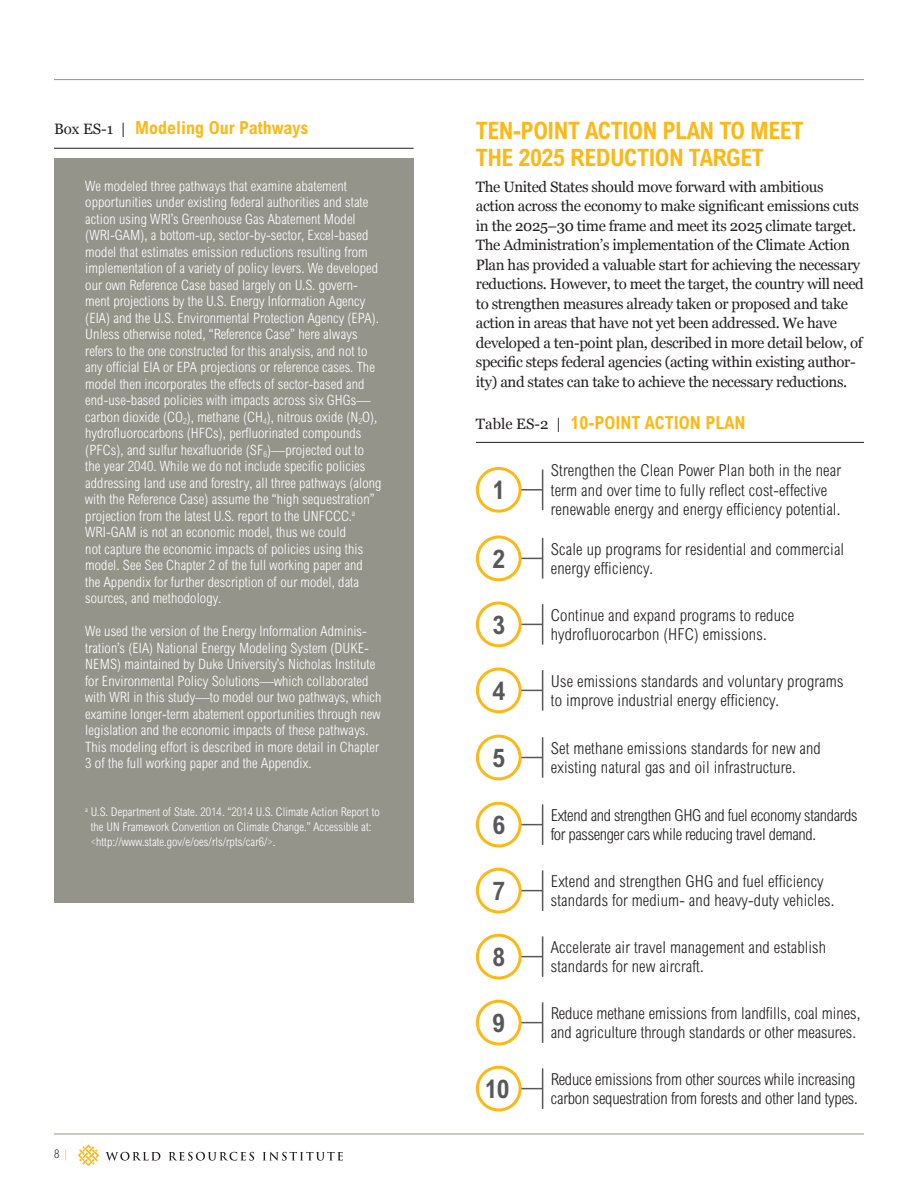
<style>
.page{position:relative;width:918px;height:1188px;background:#fff}
.page>*{position:absolute;margin:0;border:0;box-sizing:border-box;transform-origin:0 0}
.t1{font:700 condensed 25.5px "Arial MT Std";color:#57585a}
.Body_Header{font:700 condensed 24px/27px "Arial MT Std";letter-spacing:-.02em;color:#fcb814}
.WP_Figure_Head{font:700 condensed 18px "Arial MT Std";color:#fcb814}
.WP_Box_Head{font:700 condensed 18px "Arial MT Std";color:#fcb814}
.Body_Copy_2{font:300 condensed 16.5px/19.5px "Arial MT Std";letter-spacing:.01em;color:#231f20}
.Body_Copy_2-2{font:300 condensed 16.5px/19.5px "Arial MT Std";letter-spacing:-.01em;color:#231f20}
.Body_Copy_2-3{font:300 condensed 16.5px/19.5px "Arial MT Std";letter-spacing:-.02em;color:#231f20}
.Body_Copy{font:15px/19.5px "Georgia";letter-spacing:-.025em;color:#231f20}
.WP_Box_Text{font:300 condensed 14.25px/16.5px "Arial MT Std";letter-spacing:.005em;color:#fff}
.WP_Box_Source{font:300 condensed 12px/15px "Arial MT Std";letter-spacing:.005em;color:#fff}
.t2{font:300 condensed 12px "Arial MT Std";color:#231f20}
.s1{font-family:"Georgia";font-weight:400;font-stretch:normal;font-size:15px;color:#231f20}
.s2{color:#fcb814}
</style>
<div class="page">
<hr style="left:54px;top:1134px;width:810px;height:1px;background:#94948a">
<svg style="left:78px;top:1144px;width:21px;height:22px"></svg>
<svg style="left:106px;top:1152px;width:54px;height:9px"></svg>
<svg style="left:169px;top:1152px;width:85px;height:9px"></svg>
<svg style="left:263px;top:1152px;width:80px;height:9px"></svg>
<hr style="left:54px;top:79px;width:810px;height:1px;background:#94948a">
<div style="left:54px;top:158px;width:360px;height:745px;background:#94948a"></div>
<hr style="left:54px;top:148px;width:360px;height:1px;background:#231f20">
<hr style="left:476px;top:442px;width:388px;height:1px;background:#231f20">
<hr style="left:542px;top:470px;width:1px;height:40px;background:#57585a">
<hr style="left:520px;top:489px;width:23px;height:2px;background:#57585a">
<div style="left:476px;top:467px;width:46px;height:46px;border:3px solid #fcb814;border-radius:50%"></div>
<hr style="left:542px;top:538px;width:1px;height:41px;background:#57585a">
<svg style="left:522px;top:558px;width:20px;height:1px"></svg>
<div style="left:476px;top:536px;width:46px;height:45px;border:3px solid #fcb814;border-radius:50%"></div>
<hr style="left:542px;top:604px;width:1px;height:41px;background:#57585a">
<svg style="left:522px;top:624px;width:20px;height:1px"></svg>
<div style="left:476px;top:602px;width:46px;height:45px;border:3px solid #fcb814;border-radius:50%"></div>
<hr style="left:542px;top:670px;width:1px;height:41px;background:#57585a">
<svg style="left:522px;top:690px;width:20px;height:1px"></svg>
<div style="left:476px;top:668px;width:46px;height:45px;border:3px solid #fcb814;border-radius:50%"></div>
<hr style="left:542px;top:737px;width:1px;height:41px;background:#57585a">
<svg style="left:522px;top:757px;width:20px;height:1px"></svg>
<div style="left:476px;top:735px;width:46px;height:45px;border:3px solid #fcb814;border-radius:50%"></div>
<hr style="left:542px;top:804px;width:1px;height:41px;background:#57585a">
<svg style="left:522px;top:824px;width:20px;height:1px"></svg>
<div style="left:476px;top:802px;width:46px;height:46px;border:3px solid #fcb814;border-radius:50%"></div>
<hr style="left:542px;top:870px;width:1px;height:41px;background:#57585a">
<svg style="left:522px;top:890px;width:20px;height:1px"></svg>
<div style="left:476px;top:868px;width:46px;height:46px;border:3px solid #fcb814;border-radius:50%"></div>
<hr style="left:542px;top:936px;width:1px;height:41px;background:#57585a">
<svg style="left:522px;top:956px;width:20px;height:1px"></svg>
<div style="left:476px;top:934px;width:46px;height:46px;border:3px solid #fcb814;border-radius:50%"></div>
<hr style="left:542px;top:1002px;width:1px;height:41px;background:#57585a">
<svg style="left:522px;top:1022px;width:20px;height:1px"></svg>
<div style="left:476px;top:1000px;width:46px;height:45px;border:3px solid #fcb814;border-radius:50%"></div>
<hr style="left:542px;top:1068px;width:1px;height:41px;background:#57585a">
<svg style="left:522px;top:1088px;width:20px;height:1px"></svg>
<div style="left:476px;top:1066px;width:46px;height:46px;border:3px solid #fcb814;border-radius:50%"></div>
<p class="WP_Box_Head" style="left:54px;top:118px;width:256px"><span class="s1">Box ES-1 |</span> Modeling Our Pathways</p>
<p class="WP_Box_Text" style="left:85px;top:178px;width:298px">We modeled three pathways that examine abatement opportunities under existing federal authorities and state action using WRI’s Greenhouse Gas Abatement Model (WRI-GAM), a bottom-up, sector-by-sector, Excel-based model that estimates emission reductions resulting from implementation of a variety of policy levers. We developed our own Reference Case based largely on U.S. govern&shy;ment projections by the U.S. Energy Information Agency (EIA) and the U.S. Environmental Protection Agency (EPA).<br>Unless otherwise noted, “Reference Case” here always refers to the one constructed for this analysis, and not to any official EIA or EPA projections or reference cases. The model then incorporates the effects of sector-based and end-use-based policies with impacts across six GHGs— carbon dioxide (CO<sub>2</sub>), methane (CH<sub>4</sub>), nitrous oxide (N<sub>2</sub>O), hydrofluorocarbons (HFCs), perfluorinated compounds (PFCs), and sulfur hexafluoride (SF<sub>6</sub>)—projected out to the year 2040. While we do not include specific policies addressing land use and forestry, all three pathways (along with the Reference Case) assume the “high sequestration” projection from the latest U.S. report to the UNFCCC.<sup>a </sup>WRI-GAM is not an economic model, thus we could<br>not capture the economic impacts of policies using this model. See See Chapter 2 of the full working paper and the Appendix for further description of our model, data sources, and methodology.</p>
<p class="WP_Box_Text" style="left:85px;top:623px;width:298px">We used the version of the Energy Information Adminis&shy;tration’s (EIA) National Energy Modeling System (DUKE-NEMS) maintained by Duke University’s Nicholas Institute for Environmental Policy Solutions—which collaborated with WRI in this study—to model our two pathways, which examine longer-term abatement opportunities through new legislation and the economic impacts of these pathways.<br>This modeling effort is described in more detail in Chapter 3 of the full working paper and the Appendix.</p>
<p class="WP_Box_Source" style="left:91px;top:805px;width:290px;text-indent:-5px"><sup>a</sup> U.S. Department of State. 2014. “2014 U.S. Climate Action Report to the UN Framework Convention on Climate Change.” Accessible at: &lt;http://www.state.gov/e/oes/rls/rpts/car6/&gt;.</p>
<p class="t2" style="left:54px;top:1147px;width:15px">8 <span class="s2">|</span></p>
<p class="Body_Header" style="left:476px;top:117px;width:329px">TEN-POINT ACTION PLAN TO MEET<br>THE 2025 REDUCTION TARGET</p>
<p class="Body_Copy" style="left:476px;top:176px;width:389px">The United States should move forward with ambitious action across the economy to make significant emissions cuts in the 2025–30 time frame and meet its 2025 climate target.<br>The Administration’s implementation of the Climate Action Plan has provided a valuable start for achieving the necessary reductions. However, to meet the target, the country will need to strengthen measures already taken or proposed and take action in areas that have not yet been addressed. We have developed a ten-point plan, described in more detail below, of specific steps federal agencies (acting within existing author&shy;ity) and states can take to achieve the necessary reductions.</p>
<p class="WP_Figure_Head" style="left:476px;top:412px;width:271px"><span class="s1">Table ES-2 |</span> 10-POINT ACTION PLAN</p>
<p class="t1" style="left:492px;top:475px;width:14px">1</p>
<p class="Body_Copy_2" style="left:551px;top:461px;width:292px">Strengthen the Clean Power Plan both in the near term and over time to fully reflect cost-effective renewable energy and energy efficiency potential.</p>
<p class="t1" style="left:492px;top:544px;width:14px">2</p>
<p class="Body_Copy_2" style="left:551px;top:539px;width:295px">Scale up programs for residential and commercial energy efficiency.</p>
<p class="t1" style="left:492px;top:610px;width:14px">3</p>
<p class="Body_Copy_2" style="left:551px;top:605px;width:245px">Continue and expand programs to reduce hydrofluorocarbon (HFC) emissions.</p>
<p class="t1" style="left:492px;top:676px;width:14px">4</p>
<p class="Body_Copy_2" style="left:551px;top:671px;width:294px">Use emissions standards and voluntary programs to improve industrial energy efficiency.</p>
<p class="t1" style="left:492px;top:743px;width:14px">5</p>
<p class="Body_Copy_2" style="left:551px;top:738px;width:272px">Set methane emissions standards for new and existing natural gas and oil infrastructure.</p>
<p class="t1" style="left:492px;top:810px;width:14px">6</p>
<p class="Body_Copy_2-3" style="left:551px;top:805px;width:308px">Extend and strengthen GHG and fuel economy standards for passenger cars while reducing travel demand.</p>
<p class="t1" style="left:492px;top:876px;width:14px">7</p>
<p class="Body_Copy_2" style="left:551px;top:871px;width:285px">Extend and strengthen GHG and fuel efficiency standards for medium- and heavy-duty vehicles.</p>
<p class="t1" style="left:492px;top:942px;width:14px">8</p>
<p class="Body_Copy_2" style="left:551px;top:937px;width:277px">Accelerate air travel management and establish standards for new aircraft.</p>
<p class="t1" style="left:492px;top:1008px;width:14px">9</p>
<p class="Body_Copy_2" style="left:551px;top:1003px;width:311px">Reduce methane emissions from landfills, coal mines, and agriculture through standards or other measures.</p>
<p class="t1" style="left:485px;top:1074px;width:26px">10</p>
<p class="Body_Copy_2-2" style="left:551px;top:1069px;width:308px">Reduce emissions from other sources while increasing carbon sequestration from forests and other land types.</p>
</div>
